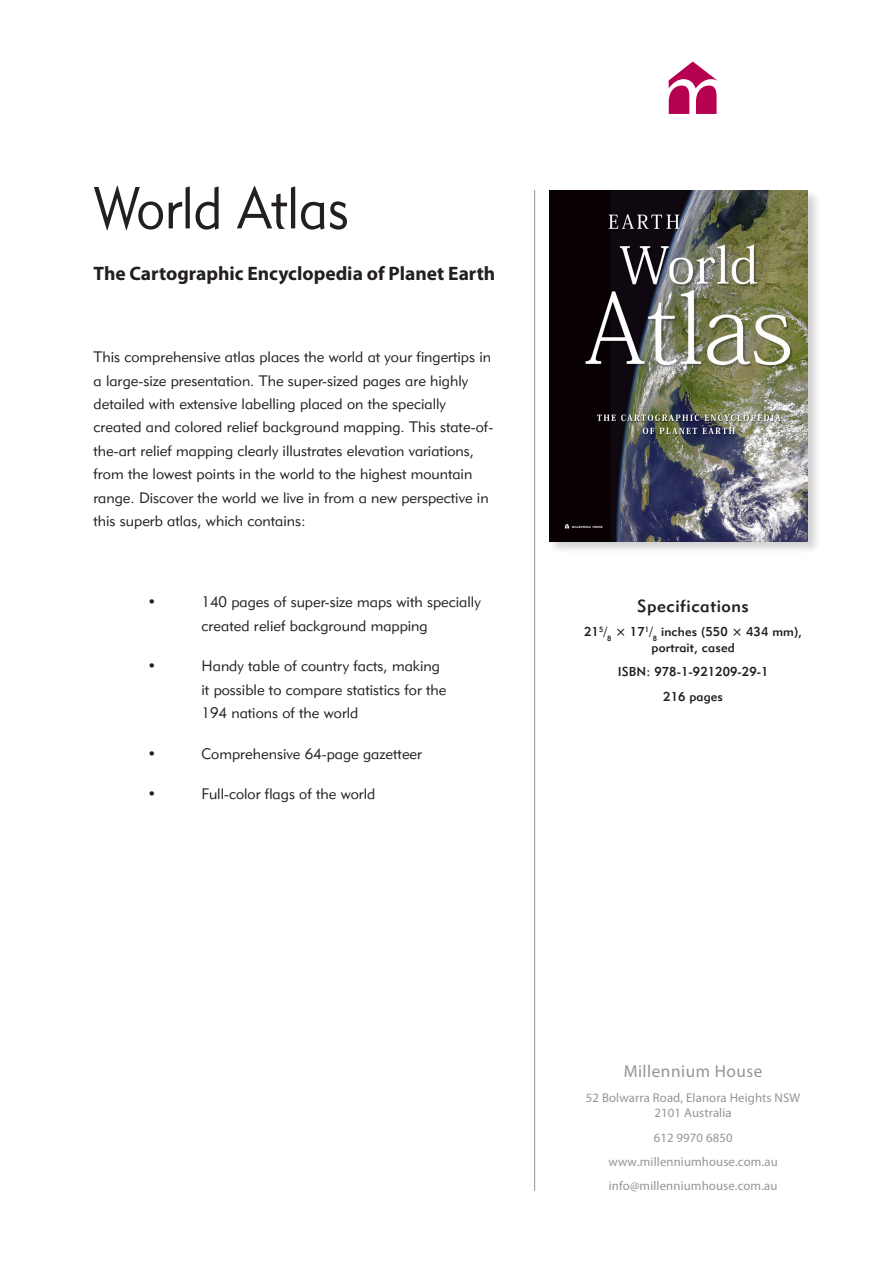
<style>
.page{position:relative;width:893px;height:1263px;background:#fff}
.page>*{position:absolute;margin:0;border:0;box-sizing:border-box;transform-origin:0 0}
.ati-Head{font:58.5px "Geometric 415 BT Lite A";color:#231f20;scale:.9 1}
.ati-Body_Text{font:700 19.5px "Myriad Pro";color:#231f20}
.t1{font:17.25px "Myriad Pro";letter-spacing:.03em;color:#939598}
.ati-address_and_spec{font:17.25px "Geometric 415 BT Medium A";letter-spacing:.03em;color:#231f20}
.ati-Body_Text-2{font:15px/23.4px "Geometric 415 BT Lite A";color:#231f20}
.t2{font:12.75px/15.8px "Myriad Pro";letter-spacing:.01em;color:#939598;text-align:center}
.ati-address_and_spec-2{font:12.75px/15.8px "Geometric 415 BT Medium A";letter-spacing:.01em;color:#231f20;text-align:center}
</style>
<div class="page">
<svg style="left:669px;top:62px;width:49px;height:52px"></svg>
<hr style="left:534px;top:190px;width:1px;height:1001px;background:#939598">
<div style="left:548px;top:189px;width:273px;height:365px;background:#231f20;opacity:.2"></div>
<img style="left:549px;top:190px;width:259px;height:351px">
<p class="ati-Head" style="left:94px;top:172px;width:285px">World Atlas</p>
<p class="ati-Body_Text" style="left:94px;top:260px;width:403px">The Cartographic Encyclopedia of Planet Earth</p>
<p class="ati-Body_Text-2" style="left:94px;top:345px;width:401px">This comprehensive atlas places the world at your fingertips in a large-size presentation. The super-sized pages are highly detailed with extensive labelling placed on the specially created and colored relief background mapping. This state-of&shy;the-art relief mapping clearly illustrates elevation variations, from the lowest points in the world to the highest mountain range. Discover the world we live in from a new perspective in this superb atlas, which contains:</p>
<p class="ati-Body_Text-2" style="left:148px;top:590px;width:10px">•</p>
<p class="ati-Body_Text-2" style="left:202px;top:590px;width:281px">140 pages of super-size maps with specially created relief background mapping</p>
<p class="ati-Body_Text-2" style="left:148px;top:654px;width:10px">•</p>
<p class="ati-Body_Text-2" style="left:202px;top:654px;width:246px">Handy table of country facts, making it possible to compare statistics for the<br>194 nations of the world</p>
<p class="ati-Body_Text-2" style="left:148px;top:742px;width:10px">•</p>
<p class="ati-Body_Text-2" style="left:202px;top:742px;width:222px">Comprehensive 64-page gazetteer</p>
<p class="ati-Body_Text-2" style="left:148px;top:782px;width:10px">•</p>
<p class="ati-Body_Text-2" style="left:202px;top:782px;width:175px">Full-color flags of the world</p>
<p class="ati-address_and_spec" style="left:637px;top:595px;width:113px">Specifications</p>
<p class="ati-address_and_spec-2" style="left:584px;top:624px;width:219px">21<sup>5</sup>/<sub>8</sub> × 17<sup>1</sup>/<sub>8</sub> inches (550 × 434 mm), portrait, cased</p>
<p class="ati-address_and_spec-2" style="left:618px;top:664px;width:152px">ISBN: 978-1-921209-29-1</p>
<p class="ati-address_and_spec-2" style="left:663px;top:688px;width:61px">216 pages</p>
<p class="t1" style="left:624px;top:1061px;width:140px">Millennium House</p>
<p class="t2" style="left:586px;top:1089px;width:216px">52 Bolwarra Road, Elanora Heights NSW<br>2101 Australia</p>
<p class="t2" style="left:654px;top:1129px;width:80px">612 9970 6850</p>
<p class="t2" style="left:609px;top:1153px;width:171px">www.millenniumhouse.com.au</p>
<p class="t2" style="left:609px;top:1178px;width:170px">info@millenniumhouse.com.au</p>
</div>
